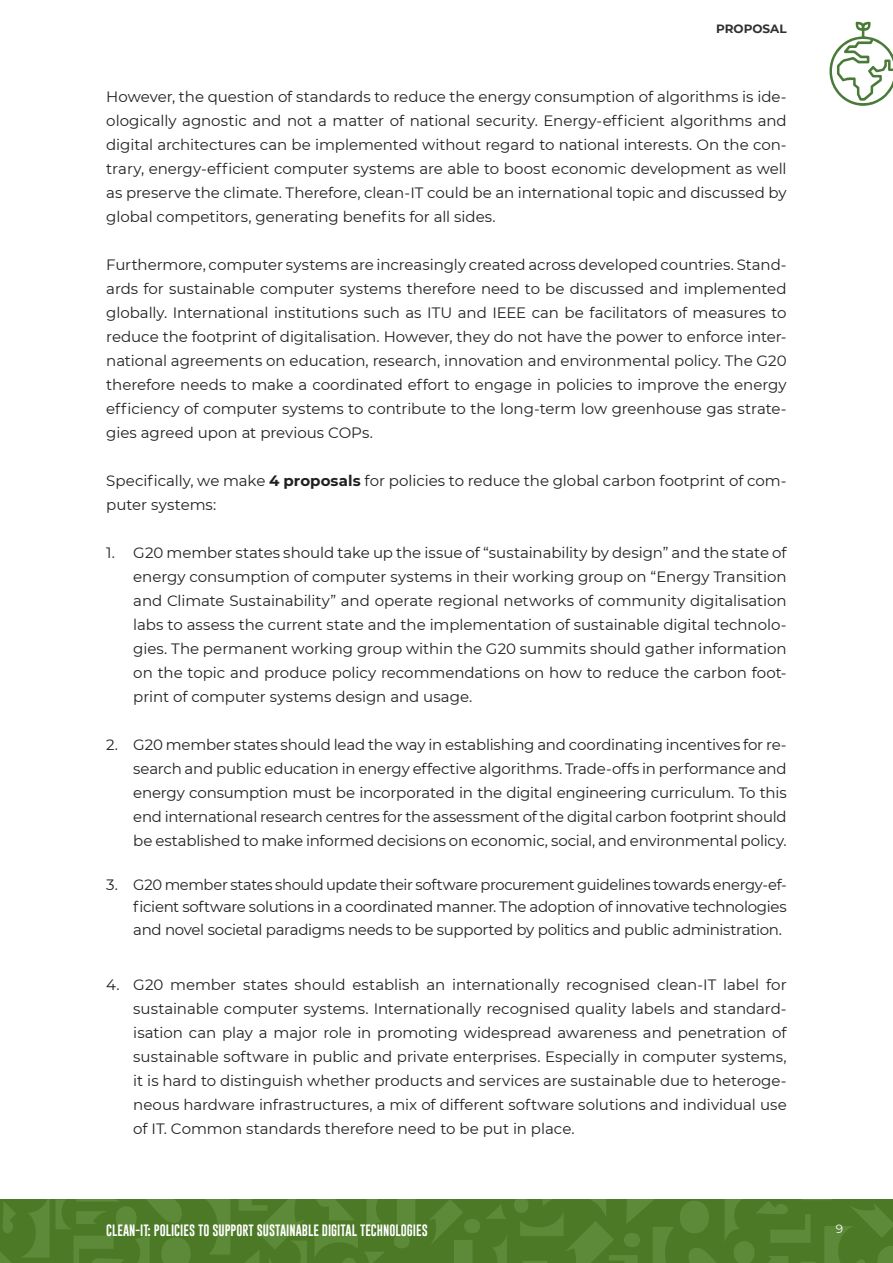
<style>
.page{position:relative;width:893px;height:1263px;background:#fff}
.page>*{position:absolute;margin:0;border:0;box-sizing:border-box;transform-origin:0 0}
.normale{font:15px/24px "Montserrat";letter-spacing:-.005em;color:#231f20;text-align:justify}
.t1{font:12px "Gobold";color:#fff}
.t2{font:700 12px "Montserrat";color:#30302e}
.t3{font:12px "Montserrat";color:#fff}
.s1{font-weight:700}
</style>
<div class="page">
<div style="left:0;top:1199px;width:893px;height:64px;background:#4b7926"></div>
<svg style="left:514px;top:1199px;width:379px;height:64px"></svg>
<svg style="left:430px;top:1200px;width:77px;height:63px"></svg>
<svg style="left:0;top:1199px;width:415px;height:64px"></svg>
<svg style="left:829px;top:22px;width:64px;height:84px"></svg>
<p class="t2" style="left:716px;top:20px;width:72px">PROPOSAL</p>
<p class="normale" style="left:106px;top:84px;width:682px">However, the question of standards to reduce the energy consumption of algorithms is ide&shy;ologically agnostic and not a matter of national security. Energy-efficient algorithms and digital architectures can be implemented without regard to national interests. On the con&shy;trary, energy-efficient computer systems are able to boost economic development as well as preserve the climate. Therefore, clean-IT could be an international topic and discussed by global competitors, generating benefits for all sides.</p>
<p class="normale" style="left:106px;top:252px;width:682px">Furthermore, computer systems are increasingly created across developed countries. Stand&shy;ards for sustainable computer systems therefore need to be discussed and implemented globally. International institutions such as ITU and IEEE can be facilitators of measures to reduce the footprint of digitalisation. However, they do not have the power to enforce inter&shy;national agreements on education, research, innovation and environmental policy. The G20 therefore needs to make a coordinated effort to engage in policies to improve the energy efficiency of computer systems to contribute to the long-term low greenhouse gas strate&shy;gies agreed upon at previous COPs.</p>
<p class="normale" style="left:106px;top:468px;width:682px">Specifically, we make <span class="s1">4 proposals</span> for policies to reduce the global carbon footprint of com&shy;puter systems:</p>
<p class="normale" style="left:133px;top:540px;width:655px;text-indent:-27px">1. G20 member states should take up the issue of “sustainability by design” and the state of energy consumption of computer systems in their working group on “Energy Transition and Climate Sustainability” and operate regional networks of community digitalisation labs to assess the current state and the implementation of sustainable digital technolo&shy;gies. The permanent working group within the G20 summits should gather information on the topic and produce policy recommendations on how to reduce the carbon foot&shy;print of computer systems design and usage.</p>
<p class="normale" style="left:133px;top:732px;width:655px;text-indent:-27px">2. G20 member states should lead the way in establishing and coordinating incentives for re&shy;search and public education in energy effective algorithms. Trade-offs in performance and energy consumption must be incorporated in the digital engineering curriculum. To this end international research centres for the assessment of the digital carbon footprint should be established to make informed decisions on economic, social, and environmental policy.</p>
<p class="normale" style="left:133px;top:873px;width:655px;line-height:22.5px;text-indent:-27px">3. G20 member states should update their software procurement guidelines towards energy-ef&shy;ficient software solutions in a coordinated manner. The adoption of innovative technologies and novel societal paradigms needs to be supported by politics and public administration.</p>
<p class="normale" style="left:133px;top:972px;width:655px;text-indent:-27px">4. G20 member states should establish an internationally recognised clean-IT label for sustainable computer systems. Internationally recognised quality labels and standard&shy;isation can play a major role in promoting widespread awareness and penetration of sustainable software in public and private enterprises. Especially in computer systems, it is hard to distinguish whether products and services are sustainable due to heteroge&shy;neous hardware infrastructures, a mix of different software solutions and individual use of IT. Common standards therefore need to be put in place.</p>
<p class="t1" style="left:106px;top:1223px;width:323px">CLEAN-IT: POLICIES TO SUPPORT SUSTAINABLE DIGITAL TECHNOLOGIES</p>
<p class="t3" style="left:836px;top:1221px;width:9px">9</p>
</div>
